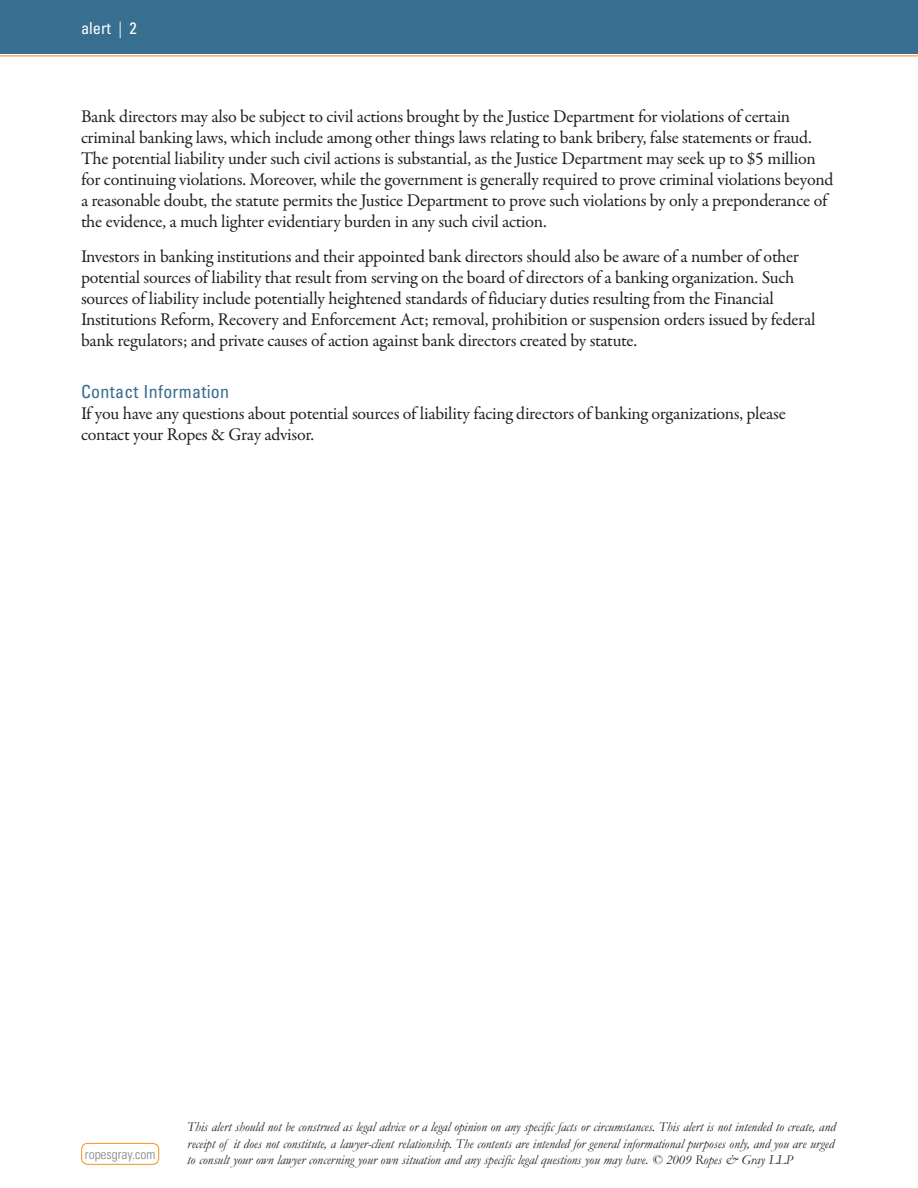
<style>
.page{position:relative;width:918px;height:1188px;background:#fff}
.page>*{position:absolute;margin:0;border:0;box-sizing:border-box;transform-origin:0 0}
.Body{font:18px/21px "Garamond Premr Pro";letter-spacing:-.02em;color:#231f20}
.Subhead{font:condensed 18px "Univers LT Std";letter-spacing:.015em;color:#386e8f}
.t1{font:condensed 16.5px "Univers LT Std";color:#fff}
.t2{font:italic 13.5px/16.2px "Garamond";color:#231f20;text-align:justify}
.t3{font:300 condensed 13.5px "Univers LT Std";color:#808285}
.s1{font-weight:300}
</style>
<div class="page">
<div style="left:0;top:0;width:918px;height:54px;background:#386e8f"></div>
<hr style="left:0;top:55px;width:918px;height:1px;background:#f6911e">
<div style="left:81px;top:1143px;width:78px;height:22px;border:1px solid #f6911e;border-radius:6px"></div>
<p class="t1" style="left:81px;top:17px;width:57px">alert <span class="s1">|</span> 2</p>
<p class="Body" style="left:81px;top:106px;width:754px">Bank directors may also be subject to civil actions brought by the Justice Department for violations of certain criminal banking laws, which include among other things laws relating to bank bribery, false statements or fraud.<br>The potential liability under such civil actions is substantial, as the Justice Department may seek up to $5 million for continuing violations. Moreover, while the government is generally required to prove criminal violations beyond a reasonable doubt, the statute permits the Justice Department to prove such violations by only a preponderance of the evidence, a much lighter evidentiary burden in any such civil action.</p>
<p class="Body" style="left:81px;top:246px;width:736px">Investors in banking institutions and their appointed bank directors should also be aware of a number of other potential sources of liability that result from serving on the board of directors of a banking organization. Such sources of liability include potentially heightened standards of fiduciary duties resulting from the Financial Institutions Reform, Recovery and Enforcement Act; removal, prohibition or suspension orders issued by federal bank regulators; and private causes of action against bank directors created by statute.</p>
<p class="Subhead" style="left:81px;top:380px;width:150px">Contact Information</p>
<p class="Body" style="left:81px;top:403px;width:706px">If you have any questions about potential sources of liability facing directors of banking organizations, please contact your Ropes &amp; Gray advisor.</p>
<p class="t3" style="left:85px;top:1146px;width:72px">ropesgray.com</p>
<p class="t2" style="left:187px;top:1119px;width:650px">This alert should not be construed as legal advice or a legal opinion on any specific facts or circumstances. This alert is not intended to create, and receipt of it does not constitute, a lawyer-client relationship. The contents are intended for general informational purposes only, and you are urged to consult your own lawyer concerning your own situation and any specific legal questions you may have. © 2009 Ropes &amp; Gray LLP</p>
</div>
